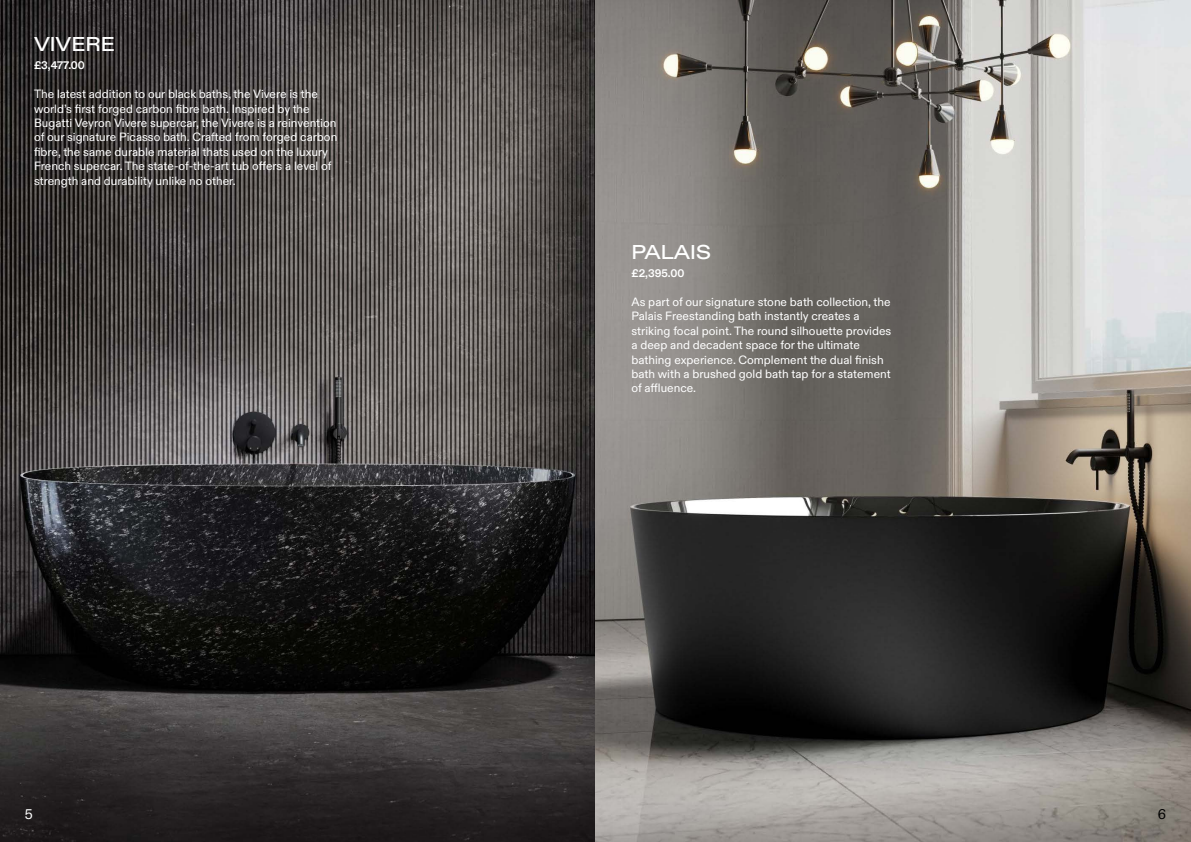
<style>
.page{position:relative;width:1191px;height:842px;background:#fff}
.page>*{position:absolute;margin:0;border:0;box-sizing:border-box;transform-origin:0 0}
.t1{font:500 20px "ABC Diatype Extended";color:#fff}
.t2{font:14px "ABC Diatype";color:#fff}
.t3{font:14px "ABC Diatype";color:#000}
.t4{font:12px/14.4px "ABC Diatype";color:#fff}
.t5{font:700 11px "ABC Diatype";color:#fff}
</style>
<div class="page">
<img style="left:0;top:0;width:1191px;height:842px">
<h1 class="t1" style="left:34px;top:33px;width:82px">VIVERE</h1>
<p class="t4" style="left:34px;top:87px;width:305px">The latest addition to our black baths, the Vivere is the world’s first forged carbon fibre bath. Inspired by the Bugatti Veyron Vivere supercar, the Vivere is a reinvention of our signature Picasso bath. Crafted from forged carbon fibre, the same durable material thats used on the luxury French supercar. The state-of-the-art tub offers a level of strength and durability unlike no other.</p>
<p class="t5" style="left:34px;top:59px;width:52px">£3,477.00</p>
<h1 class="t1" style="left:631px;top:240px;width:81px">PALAIS</h1>
<p class="t4" style="left:631px;top:295px;width:261px">As part of our signature stone bath collection, the Palais Freestanding bath instantly creates a striking focal point. The round silhouette provides a deep and decadent space for the ultimate bathing experience. Complement the dual finish bath with a brushed gold bath tap for a statement of affluence.</p>
<p class="t5" style="left:631px;top:267px;width:54px">£2,395.00</p>
<p class="t2" style="left:25px;top:806px;width:9px">5</p>
<p class="t3" style="left:1157px;top:806px;width:10px">6</p>
</div>
